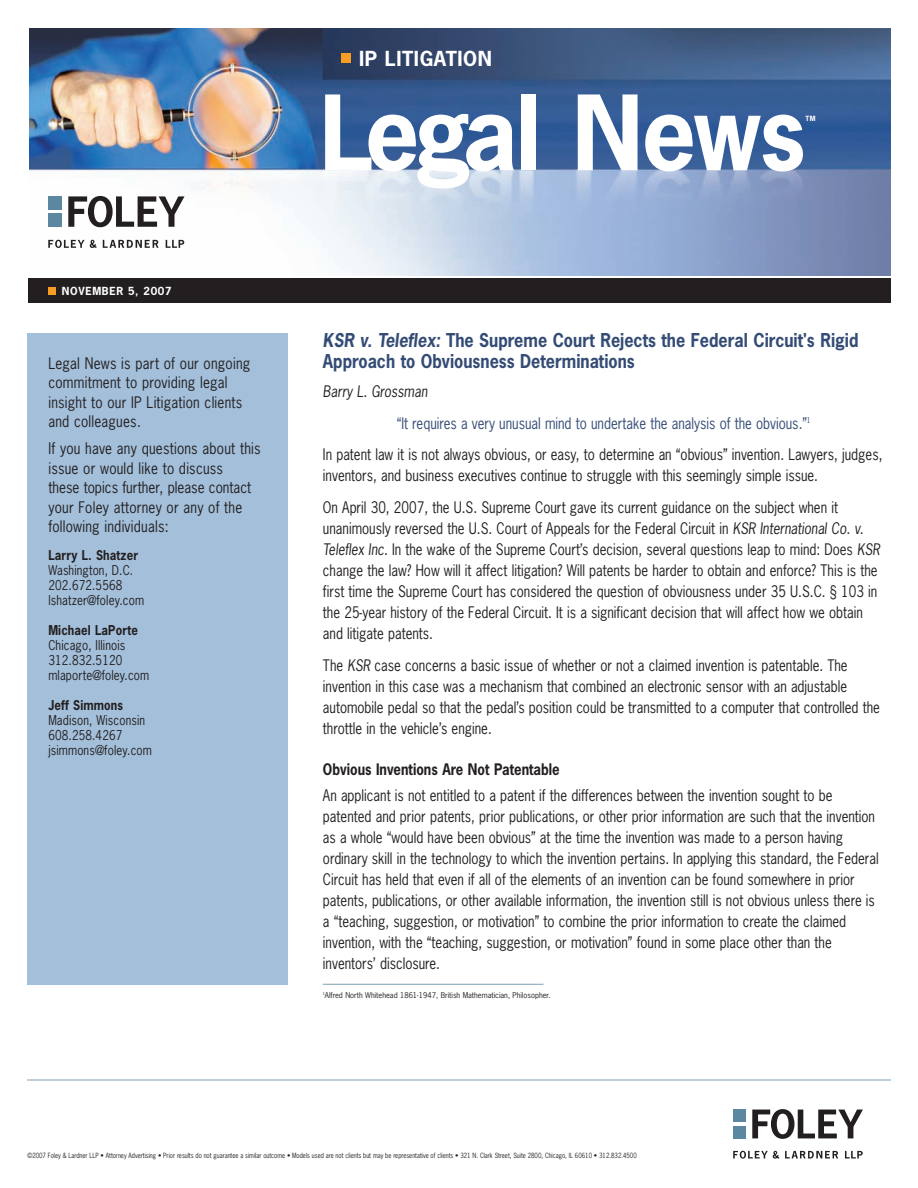
<style>
.page{position:relative;width:918px;height:1188px;background:#fff}
.page>*{position:absolute;margin:0;border:0;box-sizing:border-box;transform-origin:0 0}
.t1{font:700 97.5px "News Gothic Std";letter-spacing:-.025em;color:#fff}
.t2{font:700 19.5px "News Gothic Std";letter-spacing:.03em;color:#fff}
.t3{font:700 18px/21px "News Gothic Std";color:#344c75;scale:.9 1}
.t4{font:15px/21px "News Gothic Std";color:#231f20;scale:.88 1}
.t5{font:15px/19.5px "News Gothic Std";color:#231f20;scale:.9 1}
.t6{font:15px "News Gothic Std";color:#344c75;scale:.88 1}
.t7{font:700 15px "News Gothic Std";color:#231f20;scale:.88 1}
.t8{font:italic 15px "News Gothic Std";color:#231f20;scale:.88 1}
.t9{font:12.75px/15px "News Gothic Std";letter-spacing:.01em;color:#231f20;scale:.9 1}
.t10{font:700 12.75px "News Gothic Std";letter-spacing:.01em;color:#231f20;scale:.9 1}
.t11{font:700 10.5px "News Gothic Std";letter-spacing:.06em;color:#fff}
.t12{font:7.5px "News Gothic Std";color:#231f20}
.t13{font:6.75px "News Gothic Std";color:#231f20;scale:.88 1}
.t14{font:700 6.75px "News Gothic Std";color:#fff}
.s1{font-style:italic}
</style>
<div class="page">
<img style="left:30px;top:29px;width:860px;height:247px">
<div style="left:27px;top:333px;width:261px;height:651px;background:#a3bfda"></div>
<hr style="left:27px;top:1080px;width:864px;height:1px;background:#7ea1b7">
<svg style="left:733px;top:1151px;width:46px;height:8px"></svg>
<svg style="left:785px;top:1151px;width:53px;height:7px"></svg>
<svg style="left:845px;top:1151px;width:18px;height:7px"></svg>
<svg style="left:752px;top:1109px;width:111px;height:30px"></svg>
<div style="left:733px;top:1110px;width:13px;height:12px;background:#5c87a1"></div>
<div style="left:733px;top:1126px;width:13px;height:12px;background:#5c87a1"></div>
<div style="left:28px;top:279px;width:862px;height:24px;background:#231f20"></div>
<svg style="left:48px;top:240px;width:49px;height:8px"></svg>
<svg style="left:103px;top:240px;width:56px;height:8px"></svg>
<svg style="left:166px;top:240px;width:18px;height:8px"></svg>
<svg style="left:68px;top:196px;width:117px;height:31px"></svg>
<div style="left:48px;top:196px;width:14px;height:13px;background:#5c87a1"></div>
<div style="left:48px;top:214px;width:14px;height:13px;background:#5c87a1"></div>
<div style="left:341px;top:53px;width:10px;height:10px;background:#f89c23"></div>
<div style="left:48px;top:287px;width:8px;height:8px;background:#f89c23"></div>
<hr style="left:323px;top:984px;width:221px;height:1px;background:#7ea1b7">
<h2 class="t2" style="left:359px;top:48px;width:135px">IP LITIGATION</h2>
<p class="t11" style="left:62px;top:285px;width:111px">NOVEMBER 5, 2007</p>
<p class="t5" style="left:48px;top:354px;width:226px">Legal News is part of our ongoing commitment to providing legal insight to our IP Litigation clients and colleagues.</p>
<p class="t5" style="left:48px;top:439px;width:237px">If you have any questions about this issue or would like to discuss<br>these topics further, please contact your Foley attorney or any of the following individuals:</p>
<p class="t10" style="left:48px;top:548px;width:101px">Larry L. Shatzer</p>
<p class="t9" style="left:48px;top:563px;width:108px">Washington, D.C.<br>202.672.5568 lshatzer@foley.com</p>
<p class="t10" style="left:48px;top:623px;width:101px">Michael LaPorte</p>
<p class="t9" style="left:48px;top:638px;width:114px">Chicago, Illinois<br>312.832.5120 mlaporte@foley.com</p>
<p class="t10" style="left:48px;top:698px;width:85px">Jeff Simmons</p>
<p class="t9" style="left:48px;top:713px;width:117px">Madison, Wisconsin<br>608.258.4267 jsimmons@foley.com</p>
<h1 class="t1" style="left:320px;top:80px;width:488px">Legal News</h1>
<p class="t14" style="left:805px;top:114px;width:12px">TM</p>
<p class="t3" style="left:323px;top:331px;width:597px"><span class="s1">KSR v. Teleflex:</span> The Supreme Court Rejects the Federal Circuit's Rigid<br>Approach to Obviousness Determinations</p>
<p class="t8" style="left:323px;top:383px;width:120px">Barry L. Grossman</p>
<p class="t6" style="left:397px;top:415px;width:472px">“It requires a very unusual mind to undertake the analysis of the obvious.”<sup>1</sup></p>
<p class="t4" style="left:323px;top:445px;width:637px">In patent law it is not always obvious, or easy, to determine an “obvious” invention. Lawyers, judges,</p>
<p class="t4" style="left:323px;top:460px;width:587px;line-height:31.8px">inventors, and business executives continue to struggle with this seemingly simple issue.<br>On April 30, 2007, the U.S. Supreme Court gave its current guidance on the subject when it</p>
<p class="t4" style="left:323px;top:519px;width:634px">unanimously reversed the U.S. Court of Appeals for the Federal Circuit in <span class="s1">KSR International Co. v.<br>Teleflex Inc.</span> In the wake of the Supreme Court’s decision, several questions leap to mind: Does <span class="s1">KSR </span>change the law? How will it affect litigation? Will patents be harder to obtain and enforce? This is the first time the Supreme Court has considered the question of obviousness under 35 U.S.C. § 103 in the 25-year history of the Federal Circuit. It is a significant decision that will affect how we obtain and litigate patents.</p>
<p class="t4" style="left:323px;top:655px;width:634px">The <span class="s1">KSR</span> case concerns a basic issue of whether or not a claimed invention is patentable. The invention in this case was a mechanism that combined an electronic sensor with an adjustable automobile pedal so that the pedal’s position could be transmitted to a computer that controlled the throttle in the vehicle’s engine.</p>
<p class="t7" style="left:323px;top:761px;width:271px">Obvious Inventions Are Not Patentable</p>
<p class="t4" style="left:323px;top:785px;width:633px">An applicant is not entitled to a patent if the differences between the invention sought to be patented and prior patents, prior publications, or other prior information are such that the invention as a whole “would have been obvious” at the time the invention was made to a person having ordinary skill in the technology to which the invention pertains. In applying this standard, the Federal Circuit has held that even if all of the elements of an invention can be found somewhere in prior patents, publications, or other available information, the invention still is not obvious unless there is a “teaching, suggestion, or motivation” to combine the prior information to create the claimed invention, with the “teaching, suggestion, or motivation” found in some place other than the inventors’ disclosure.</p>
<p class="t12" style="left:323px;top:991px;width:230px"><sup>1</sup>Alfred North Whitehead 1861-1947, British Mathematician, Philosopher.</p>
<p class="t13" style="left:27px;top:1151px;width:694px">©2007 Foley &amp; Lardner LLP • Attorney Advertising • Prior results do not guarantee a similar outcome • Models used are not clients but may be representative of clients • 321 N. Clark Street, Suite 2800, Chicago, IL 60610 • 312.832.4500</p>
</div>
